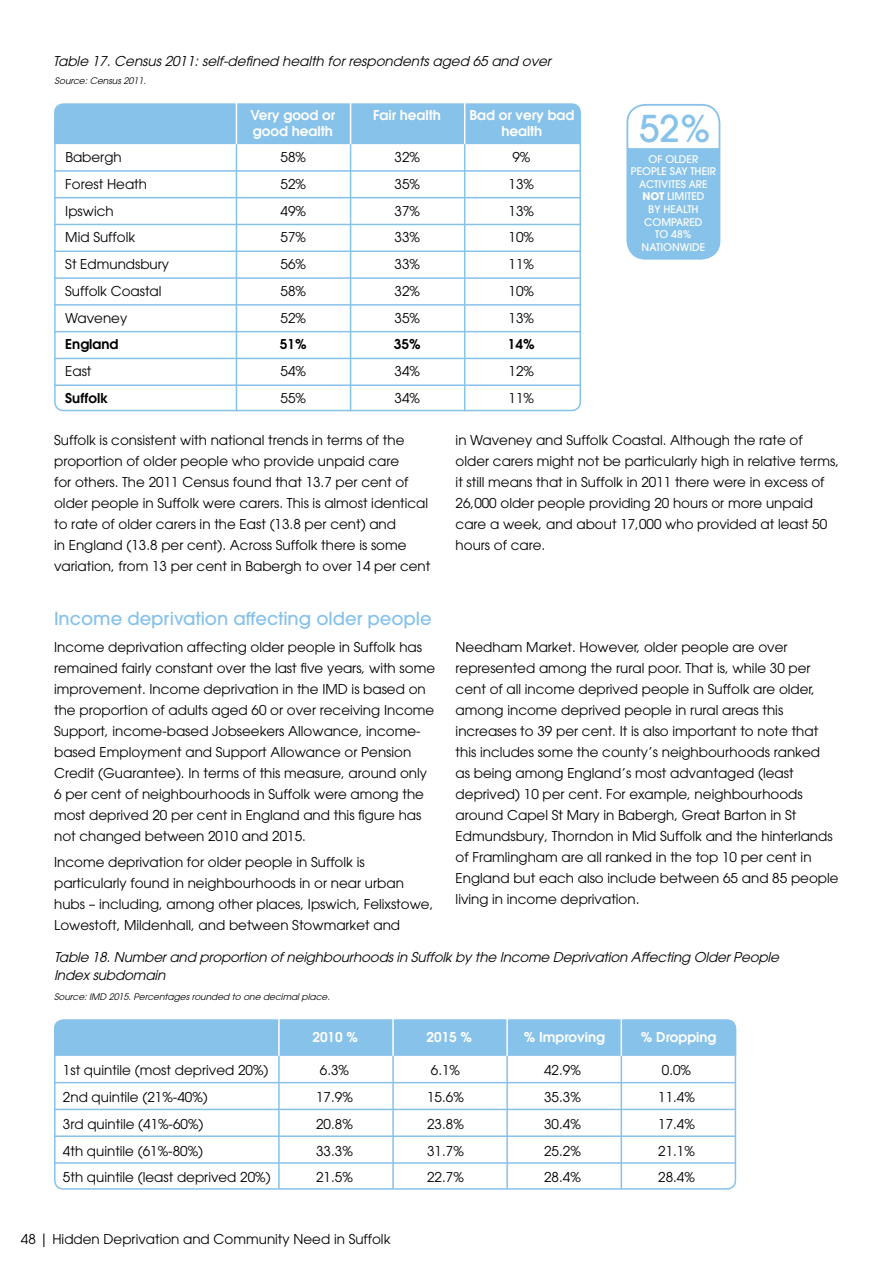
<style>
.page{position:relative;width:893px;height:1263px;background:#fff}
.page>*{position:absolute;margin:0;border:0;box-sizing:border-box;transform-origin:0 0}
.t1{font:500 36.75px "Avant Garde LT";color:#87c2ea}
.t2{font:500 18px "Avant Garde LT";color:#87c2ea}
.t3{font:13.5px/21px "Avant Garde LT";color:#000}
.t4{font:italic 13.5px/18px "Avant Garde LT";letter-spacing:-.01em;color:#000}
.t5{font:600 13.5px/16.2px "Avant Garde LT";color:#fff}
.t6{font:600 13.5px "Avant Garde LT";color:#000}
.t7{font:500 10.5px/12.6px "Avant Garde LT";color:#fff;text-align:center}
.t8{font:italic 9px "Avant Garde LT";color:#000}
.s1{font-weight:700}
</style>
<div class="page">
<div style="left:54px;top:103px;width:527px;height:42px;background:#87c2ea"></div>
<hr style="left:236px;top:98px;width:1px;height:49px;background:#fff">
<hr style="left:350px;top:91px;width:1px;height:56px;background:#fff">
<hr style="left:464px;top:98px;width:1px;height:49px;background:#fff">
<hr style="left:54px;top:170px;width:527px;height:2px;background:#87c2ea">
<hr style="left:54px;top:197px;width:527px;height:1px;background:#87c2ea">
<hr style="left:54px;top:224px;width:527px;height:1px;background:#87c2ea">
<hr style="left:54px;top:250px;width:527px;height:2px;background:#87c2ea">
<hr style="left:54px;top:277px;width:527px;height:2px;background:#87c2ea">
<hr style="left:54px;top:304px;width:527px;height:2px;background:#87c2ea">
<hr style="left:54px;top:331px;width:527px;height:1px;background:#87c2ea">
<hr style="left:54px;top:358px;width:527px;height:1px;background:#87c2ea">
<hr style="left:54px;top:384px;width:527px;height:2px;background:#87c2ea">
<hr style="left:236px;top:144px;width:1px;height:267px;background:#87c2ea">
<hr style="left:350px;top:144px;width:1px;height:267px;background:#87c2ea">
<hr style="left:464px;top:144px;width:1px;height:267px;background:#87c2ea">
<div style="left:626px;top:104px;width:94px;height:155px;border:2px solid #87c2ea;border-radius:18px"></div>
<div style="left:627px;top:148px;width:92px;height:111px;background:#87c2ea"></div>
<div style="left:54px;top:1019px;width:682px;height:171px;border:2px solid #87c2ea;border-radius:9px"></div>
<div style="left:54px;top:1019px;width:683px;height:37px;background:#87c2ea"></div>
<hr style="left:278px;top:1016px;width:2px;height:43px;background:#fff">
<hr style="left:392px;top:1016px;width:2px;height:43px;background:#fff">
<hr style="left:506px;top:1016px;width:2px;height:43px;background:#fff">
<hr style="left:621px;top:1016px;width:1px;height:43px;background:#fff">
<hr style="left:54px;top:1082px;width:682px;height:1px;background:#87c2ea">
<hr style="left:54px;top:1109px;width:682px;height:1px;background:#87c2ea">
<hr style="left:54px;top:1135px;width:682px;height:2px;background:#87c2ea">
<hr style="left:54px;top:1162px;width:682px;height:2px;background:#87c2ea">
<hr style="left:278px;top:1056px;width:2px;height:133px;background:#87c2ea">
<hr style="left:392px;top:1056px;width:2px;height:133px;background:#87c2ea">
<hr style="left:506px;top:1056px;width:2px;height:133px;background:#87c2ea">
<hr style="left:621px;top:1056px;width:1px;height:133px;background:#87c2ea">
<p class="t4" style="left:53px;top:52px;width:499px">Table 17. Census 2011: self-defined health for respondents aged 65 and over</p>
<p class="t8" style="left:55px;top:75px;width:93px">Source: Census 2011.</p>
<p class="t5" style="left:250px;top:107px;width:86px">Very good or good health</p>
<p class="t5" style="left:373px;top:107px;width:69px">Fair health</p>
<p class="t3" style="left:65px;top:147px;width:58px">Babergh</p>
<p class="t3" style="left:281px;top:147px;width:27px">58%</p>
<p class="t3" style="left:395px;top:147px;width:27px">32%</p>
<p class="t3" style="left:512px;top:147px;width:19px">9%</p>
<p class="t3" style="left:65px;top:173px;width:83px">Forest Heath</p>
<p class="t3" style="left:281px;top:173px;width:27px">52%</p>
<p class="t3" style="left:395px;top:173px;width:27px">35%</p>
<p class="t3" style="left:509px;top:173px;width:27px">13%</p>
<p class="t3" style="left:65px;top:200px;width:50px">Ipswich</p>
<p class="t3" style="left:281px;top:200px;width:27px">49%</p>
<p class="t3" style="left:395px;top:200px;width:27px">37%</p>
<p class="t3" style="left:509px;top:200px;width:27px">13%</p>
<p class="t3" style="left:65px;top:227px;width:71px">Mid Suffolk</p>
<p class="t3" style="left:281px;top:227px;width:27px">57%</p>
<p class="t3" style="left:395px;top:227px;width:27px">33%</p>
<p class="t3" style="left:509px;top:227px;width:27px">10%</p>
<p class="t3" style="left:65px;top:254px;width:105px">St Edmundsbury</p>
<p class="t3" style="left:281px;top:254px;width:27px">56%</p>
<p class="t3" style="left:395px;top:254px;width:27px">33%</p>
<p class="t3" style="left:509px;top:254px;width:27px">11%</p>
<p class="t3" style="left:65px;top:280px;width:98px">Suffolk Coastal</p>
<p class="t3" style="left:281px;top:280px;width:27px">58%</p>
<p class="t3" style="left:395px;top:280px;width:27px">32%</p>
<p class="t3" style="left:509px;top:280px;width:27px">10%</p>
<p class="t3" style="left:65px;top:307px;width:64px">Waveney</p>
<p class="t3" style="left:281px;top:307px;width:27px">52%</p>
<p class="t3" style="left:395px;top:307px;width:27px">35%</p>
<p class="t3" style="left:509px;top:307px;width:27px">13%</p>
<p class="t6" style="left:65px;top:336px;width:55px">England</p>
<p class="t6" style="left:280px;top:336px;width:28px">51%</p>
<p class="t6" style="left:394px;top:336px;width:28px">35%</p>
<p class="t6" style="left:508px;top:336px;width:28px">14%</p>
<p class="t3" style="left:65px;top:361px;width:28px">East</p>
<p class="t3" style="left:281px;top:361px;width:27px">54%</p>
<p class="t3" style="left:395px;top:361px;width:27px">34%</p>
<p class="t3" style="left:509px;top:361px;width:27px">12%</p>
<p class="t6" style="left:65px;top:389px;width:44px">Suffolk</p>
<p class="t3" style="left:281px;top:387px;width:27px">55%</p>
<p class="t3" style="left:395px;top:387px;width:27px">34%</p>
<p class="t3" style="left:508px;top:387px;width:27px">11%</p>
<p class="t5" style="left:469px;top:107px;width:107px;text-align:center">Bad or very bad health</p>
<h1 class="t1" style="left:639px;top:106px;width:73px">52%</h1>
<p class="t7" style="left:631px;top:153px;width:87px">OF OLDER<br>PEOPLE SAY THEIR<br>ACTIVITES ARE<br><span class="s1">NOT</span> LIMITED<br>BY HEALTH<br>COMPARED<br>TO 48%<br>NATIONWIDE</p>
<p class="t3" style="left:54px;top:429px;width:378px">Suffolk is consistent with national trends in terms of the proportion of older people who provide unpaid care<br>for others. The 2011 Census found that 13.7 per cent of older people in Suffolk were carers. This is almost identical to rate of older carers in the East (13.8 per cent) and<br>in England (13.8 per cent). Across Suffolk there is some variation, from 13 per cent in Babergh to over 14 per cent</p>
<p class="t3" style="left:456px;top:429px;width:385px">in Waveney and Suffolk Coastal. Although the rate of older carers might not be particularly high in relative terms, it still means that in Suffolk in 2011 there were in excess of 26,000 older people providing 20 hours or more unpaid care a week, and about 17,000 who provided at least 50 hours of care.</p>
<h2 class="t2" style="left:54px;top:608px;width:379px">Income deprivation affecting older people</h2>
<p class="t3" style="left:54px;top:637px;width:382px">Income deprivation affecting older people in Suffolk has remained fairly constant over the last five years, with some improvement. Income deprivation in the IMD is based on the proportion of adults aged 60 or over receiving Income Support, income-based Jobseekers Allowance, income&shy;based Employment and Support Allowance or Pension Credit (Guarantee). In terms of this measure, around only 6 per cent of neighbourhoods in Suffolk were among the most deprived 20 per cent in England and this figure has not changed between 2010 and 2015.</p>
<p class="t3" style="left:54px;top:851px;width:381px">Income deprivation for older people in Suffolk is particularly found in neighbourhoods in or near urban hubs – including, among other places, Ipswich, Felixstowe, Lowestoft, Mildenhall, and between Stowmarket and</p>
<p class="t3" style="left:456px;top:637px;width:384px">Needham Market. However, older people are over represented among the rural poor. That is, while 30 per cent of all income deprived people in Suffolk are older, among income deprived people in rural areas this increases to 39 per cent. It is also important to note that this includes some the county’s neighbourhoods ranked<br>as being among England’s most advantaged (least deprived) 10 per cent. For example, neighbourhoods around Capel St Mary in Babergh, Great Barton in St Edmundsbury, Thorndon in Mid Suffolk and the hinterlands of Framlingham are all ranked in the top 10 per cent in England but each also include between 65 and 85 people living in income deprivation.</p>
<p class="t4" style="left:54px;top:948px;width:726px">Table 18. Number and proportion of neighbourhoods in Suffolk by the Income Deprivation Affecting Older People<br>Index subdomain</p>
<p class="t8" style="left:54px;top:992px;width:277px">Source: IMD 2015. Percentages rounded to one decimal place.</p>
<p class="t5" style="left:313px;top:1029px;width:47px">2010 %</p>
<p class="t5" style="left:427px;top:1029px;width:47px">2015 %</p>
<p class="t5" style="left:524px;top:1029px;width:83px">% Improving</p>
<p class="t5" style="left:641px;top:1029px;width:77px">% Dropping</p>
<p class="t3" style="left:63px;top:1060px;width:207px">1st quintile (most deprived 20%)</p>
<p class="t3" style="left:320px;top:1060px;width:31px">6.3%</p>
<p class="t3" style="left:431px;top:1060px;width:31px">6.1%</p>
<p class="t3" style="left:544px;top:1060px;width:38px">42.9%</p>
<p class="t3" style="left:662px;top:1060px;width:31px">0.0%</p>
<p class="t3" style="left:63px;top:1087px;width:146px">2nd quintile (21%-40%)</p>
<p class="t3" style="left:316px;top:1087px;width:38px">17.9%</p>
<p class="t3" style="left:427px;top:1087px;width:38px">15.6%</p>
<p class="t3" style="left:544px;top:1087px;width:38px">35.3%</p>
<p class="t3" style="left:658px;top:1087px;width:38px">11.4%</p>
<p class="t3" style="left:63px;top:1113px;width:142px">3rd quintile (41%-60%)</p>
<p class="t3" style="left:316px;top:1113px;width:38px">20.8%</p>
<p class="t3" style="left:427px;top:1113px;width:38px">23.8%</p>
<p class="t3" style="left:544px;top:1113px;width:38px">30.4%</p>
<p class="t3" style="left:658px;top:1113px;width:38px">17.4%</p>
<p class="t3" style="left:63px;top:1140px;width:142px">4th quintile (61%-80%)</p>
<p class="t3" style="left:316px;top:1140px;width:38px">33.3%</p>
<p class="t3" style="left:427px;top:1140px;width:38px">31.7%</p>
<p class="t3" style="left:544px;top:1140px;width:38px">25.2%</p>
<p class="t3" style="left:658px;top:1140px;width:38px">21.1%</p>
<p class="t3" style="left:63px;top:1167px;width:209px">5th quintile (least deprived 20%)</p>
<p class="t3" style="left:316px;top:1167px;width:38px">21.5%</p>
<p class="t3" style="left:427px;top:1167px;width:38px">22.7%</p>
<p class="t3" style="left:544px;top:1167px;width:38px">28.4%</p>
<p class="t3" style="left:658px;top:1167px;width:38px">28.4%</p>
<p class="t3" style="left:21px;top:1229px;width:371px">48 | Hidden Deprivation and Community Need in Suffolk</p>
</div>
